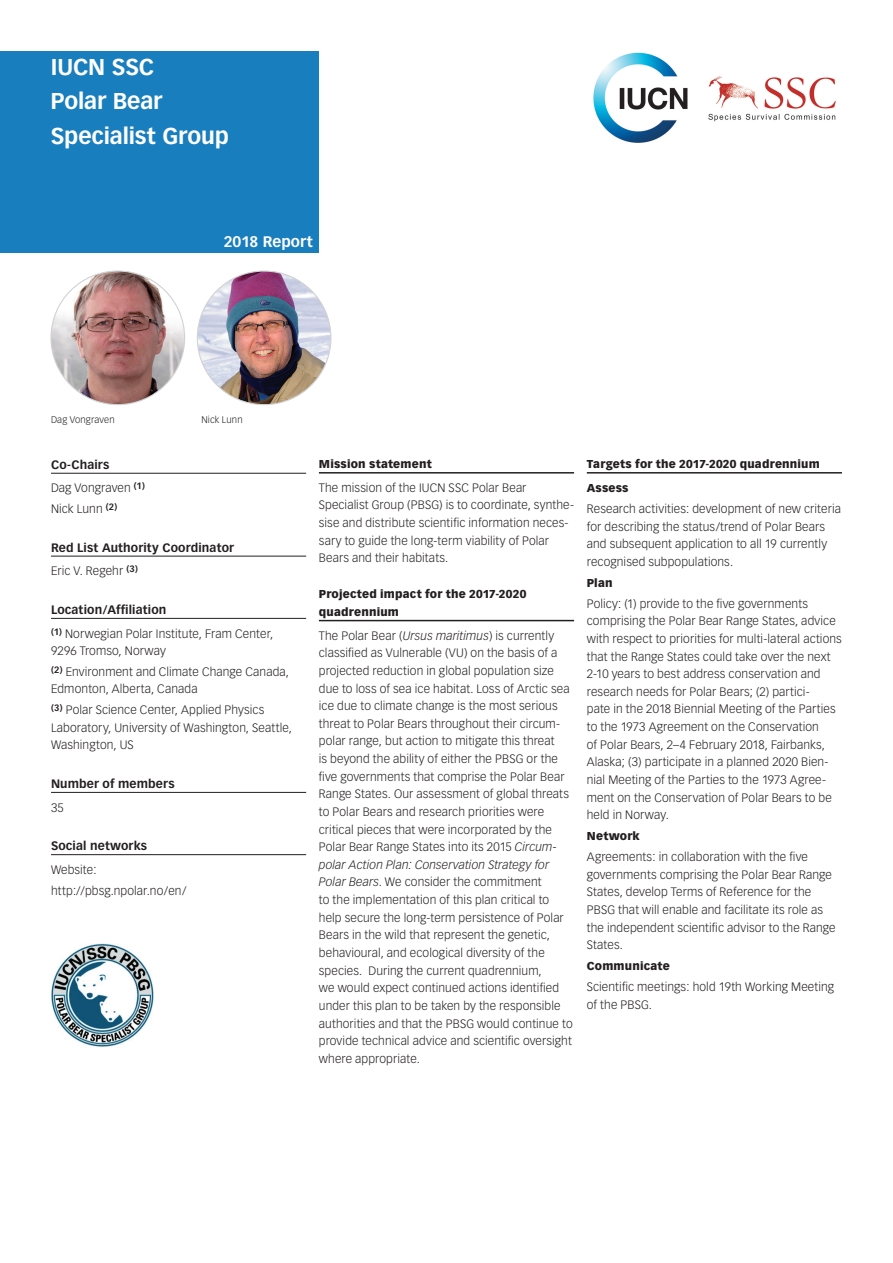
<style>
.page{position:relative;width:893px;height:1263px;background:#fff}
.page>*{position:absolute;margin:0;border:0;box-sizing:border-box;transform-origin:0 0}
.t1{font:700 22.5px/34.5px "Vectora LH";letter-spacing:-.005em;color:#fff}
.t2{font:700 15px "Vectora LH";color:#fff}
.t3{font:300 12px/17.7px "Vectora LH";letter-spacing:.01em;color:#231f20}
.t4{font:700 12px/23.7px "Vectora LH";letter-spacing:.01em;color:#231f20}
.t5{font:900 11.25px/18px "Vectora LH";letter-spacing:.015em;color:#231f20}
.t6{font:300 9.45px "Vectora LH";letter-spacing:.015em;color:#231f20}
.s1{font-weight:700}
.s2{font-weight:300}
.s3{font-style:italic}
</style>
<div class="page">
<hr style="left:319px;top:472px;width:255px;height:2px;background:#231f20">
<hr style="left:319px;top:620px;width:255px;height:1px;background:#231f20">
<hr style="left:587px;top:472px;width:255px;height:2px;background:#231f20">
<div style="left:0;top:51px;width:319px;height:202px;background:#197ebe"></div>
<hr style="left:51px;top:473px;width:255px;height:1px;background:#231f20">
<hr style="left:51px;top:556px;width:255px;height:1px;background:#231f20">
<hr style="left:51px;top:618px;width:255px;height:1px;background:#231f20">
<hr style="left:51px;top:792px;width:255px;height:1px;background:#231f20">
<hr style="left:51px;top:854px;width:255px;height:1px;background:#231f20">
<img style="left:593px;top:52px;width:243px;height:91px">
<img style="left:51px;top:271px;width:134px;height:134px;border-radius:67px">
<img style="left:197px;top:271px;width:134px;height:134px;border-radius:67px">
<img style="left:51px;top:943px;width:103px;height:104px">
<h1 class="t1" style="left:51px;top:50px;width:179px">IUCN SSC<br>Polar Bear<br>Specialist Group</h1>
<p class="t2" style="left:224px;top:232px;width:91px">2018 Report</p>
<p class="t6" style="left:51px;top:414px;width:65px">Dag Vongraven</p>
<p class="t6" style="left:201px;top:414px;width:43px">Nick Lunn</p>
<p class="t3" style="left:51px;top:453px;width:95px;line-height:23.7px"><span class="s1">Co-Chairs<br></span>Dag Vongraven <sup>(1)</sup></p>
<p class="t3" style="left:51px;top:500px;width:68px">Nick Lunn <sup>(2)</sup></p>
<p class="t4" style="left:51px;top:535px;width:184px">Red List Authority Coordinator<br><span class="s2">Eric V. Regehr</span> <sup>(3)</sup></p>
<p class="t3" style="left:51px;top:598px;width:224px;line-height:23.7px"><span class="s1">Location/Affiliation<br></span><sup>(1)</sup> Norwegian Polar Institute, Fram Center,</p>
<p class="t3" style="left:51px;top:641px;width:239px;line-height:20.5px">9296 Tromso, Norway<br><sup>(2)</sup> Environment and Climate Change Canada,</p>
<p class="t3" style="left:51px;top:679px;width:215px;line-height:20.5px">Edmonton, Alberta, Canada<br><sup>(3)</sup> Polar Science Center, Applied Physics</p>
<p class="t3" style="left:51px;top:719px;width:242px">Laboratory, University of Washington, Seattle,<br>Washington, US</p>
<p class="t4" style="left:51px;top:772px;width:125px">Number of members</p>
<p class="t3" style="left:51px;top:799px;width:14px">35</p>
<p class="t4" style="left:51px;top:834px;width:98px">Social networks</p>
<p class="t3" style="left:51px;top:859px;width:137px;line-height:20.7px">Website: http://pbsg.npolar.no/en/</p>
<p class="t5" style="left:319px;top:455px;width:114px">Mission statement</p>
<p class="t3" style="left:319px;top:479px;width:257px">The mission of the IUCN SSC Polar Bear Specialist Group (PBSG) is to coordinate, synthe&shy;sise and distribute scientific information neces&shy;sary to guide the long-term viability of Polar Bears and their habitats.</p>
<p class="t5" style="left:319px;top:585px;width:209px">Projected impact for the 2017-2020 quadrennium</p>
<p class="t3" style="left:319px;top:627px;width:255px">The Polar Bear (<span class="s3">Ursus maritimus</span>) is currently classified as Vulnerable (VU) on the basis of a projected reduction in global population size due to loss of sea ice habitat. Loss of Arctic sea ice due to climate change is the most serious threat to Polar Bears throughout their circum&shy;polar range, but action to mitigate this threat<br>is beyond the ability of either the PBSG or the five governments that comprise the Polar Bear Range States. Our assessment of global threats to Polar Bears and research priorities were critical pieces that were incorporated by the Polar Bear Range States into its 2015 <span class="s3">Circum&shy;polar Action Plan: Conservation Strategy for Polar Bears</span>. We consider the commitment<br>to the implementation of this plan critical to help secure the long-term persistence of Polar Bears in the wild that represent the genetic, behavioural, and ecological diversity of the species. During the current quadrennium,<br>we would expect continued actions identified under this plan to be taken by the responsible authorities and that the PBSG would continue to provide technical advice and scientific oversight where appropriate.</p>
<p class="t5" style="left:587px;top:452px;width:234px;line-height:24.2px">Targets for the 2017-2020 quadrennium<br>Assess</p>
<p class="t3" style="left:587px;top:500px;width:256px">Research activities: development of new criteria for describing the status/trend of Polar Bears and subsequent application to all 19 currently recognised subpopulations.</p>
<p class="t5" style="left:587px;top:574px;width:27px">Plan</p>
<p class="t3" style="left:587px;top:595px;width:256px">Policy: (1) provide to the five governments comprising the Polar Bear Range States, advice with respect to priorities for multi-lateral actions that the Range States could take over the next 2-10 years to best address conservation and research needs for Polar Bears; (2) partici-<br>pate in the 2018 Biennial Meeting of the Parties to the 1973 Agreement on the Conservation<br>of Polar Bears, 2–4 February 2018, Fairbanks, Alaska; (3) participate in a planned 2020 Bien&shy;nial Meeting of the Parties to the 1973 Agree&shy;ment on the Conservation of Polar Bears to be held in Norway.</p>
<p class="t5" style="left:587px;top:827px;width:55px">Network</p>
<p class="t3" style="left:587px;top:848px;width:250px">Agreements: in collaboration with the five governments comprising the Polar Bear Range States, develop Terms of Reference for the PBSG that will enable and facilitate its role as the independent scientific advisor to the Range States.</p>
<p class="t5" style="left:587px;top:957px;width:85px">Communicate</p>
<p class="t3" style="left:587px;top:978px;width:249px">Scientific meetings: hold 19th Working Meeting of the PBSG.</p>
</div>
